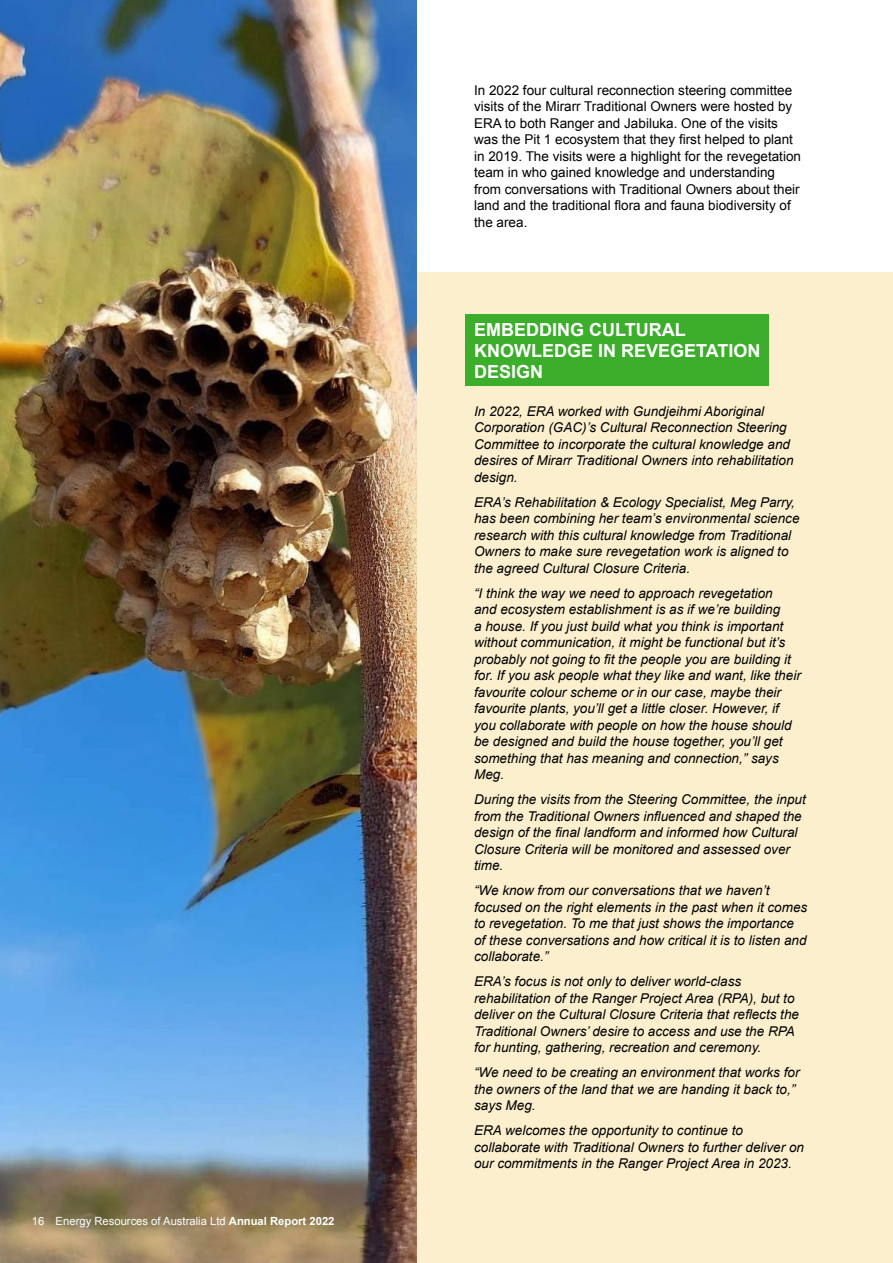
<style>
.page{position:relative;width:893px;height:1263px;background:#fff}
.page>*{position:absolute;margin:0;border:0;box-sizing:border-box;transform-origin:0 0}
.t1{font:700 18px/21px "Arial";color:#fff}
.t2{font:italic 13.5px/16.5px "Arial";color:#000}
.t3{font:13.5px/16.5px "Arial";color:#000}
.t4{font:11.25px "Arial";color:#fff}
.s1{font-weight:700}
</style>
<div class="page">
<div style="left:406px;top:272px;width:487px;height:991px;background:#fcefcd"></div>
<div style="left:466px;top:314px;width:303px;height:72px;background:#3dae2b"></div>
<img style="left:0;top:0;width:417px;height:1263px">
<p class="t4" style="left:32px;top:1214px;width:304px">16 Energy Resources of Australia Ltd <span class="s1">Annual Report 2022</span></p>
<p class="t3" style="left:474px;top:82px;width:328px">In 2022 four cultural reconnection steering committee visits of the Mirarr Traditional Owners were hosted by ERA to both Ranger and Jabiluka. One of the visits was the Pit 1 ecosystem that they first helped to plant in 2019. The visits were a highlight for the revegetation team in who gained knowledge and understanding from conversations with Traditional Owners about their land and the traditional flora and fauna biodiversity of the area.</p>
<h1 class="t1" style="left:474px;top:320px;width:288px">EMBEDDING CULTURAL<br>KNOWLEDGE IN REVEGETATION<br>DESIGN</h1>
<p class="t2" style="left:474px;top:403px;width:321px">In 2022, ERA worked with Gundjeihmi Aboriginal Corporation (GAC)’s Cultural Reconnection Steering Committee to incorporate the cultural knowledge and desires of Mirarr Traditional Owners into rehabilitation design.</p>
<p class="t2" style="left:474px;top:494px;width:327px">ERA’s Rehabilitation &amp; Ecology Specialist, Meg Parry, has been combining her team’s environmental science research with this cultural knowledge from Traditional Owners to make sure revegetation work is aligned to the agreed Cultural Closure Criteria.</p>
<p class="t2" style="left:474px;top:585px;width:328px">“I think the way we need to approach revegetation<br>and ecosystem establishment is as if we’re building<br>a house. If you just build what you think is important without communication, it might be functional but it’s probably not going to fit the people you are building it for. If you ask people what they like and want, like their favourite colour scheme or in our case, maybe their favourite plants, you’ll get a little closer. However, if you collaborate with people on how the house should be designed and build the house together, you’ll get something that has meaning and connection,” says Meg.</p>
<p class="t2" style="left:474px;top:791px;width:333px">During the visits from the Steering Committee, the input from the Traditional Owners influenced and shaped the design of the final landform and informed how Cultural Closure Criteria will be monitored and assessed over time.</p>
<p class="t2" style="left:474px;top:882px;width:335px">“We know from our conversations that we haven’t focused on the right elements in the past when it comes to revegetation. To me that just shows the importance of these conversations and how critical it is to listen and collaborate.”</p>
<p class="t2" style="left:474px;top:973px;width:326px">ERA’s focus is not only to deliver world-class rehabilitation of the Ranger Project Area (RPA), but to deliver on the Cultural Closure Criteria that reflects the Traditional Owners’ desire to access and use the RPA for hunting, gathering, recreation and ceremony.</p>
<p class="t2" style="left:474px;top:1064px;width:327px">“We need to be creating an environment that works for the owners of the land that we are handing it back to,” says Meg.</p>
<p class="t2" style="left:474px;top:1122px;width:331px">ERA welcomes the opportunity to continue to collaborate with Traditional Owners to further deliver on our commitments in the Ranger Project Area in 2023.</p>
</div>
